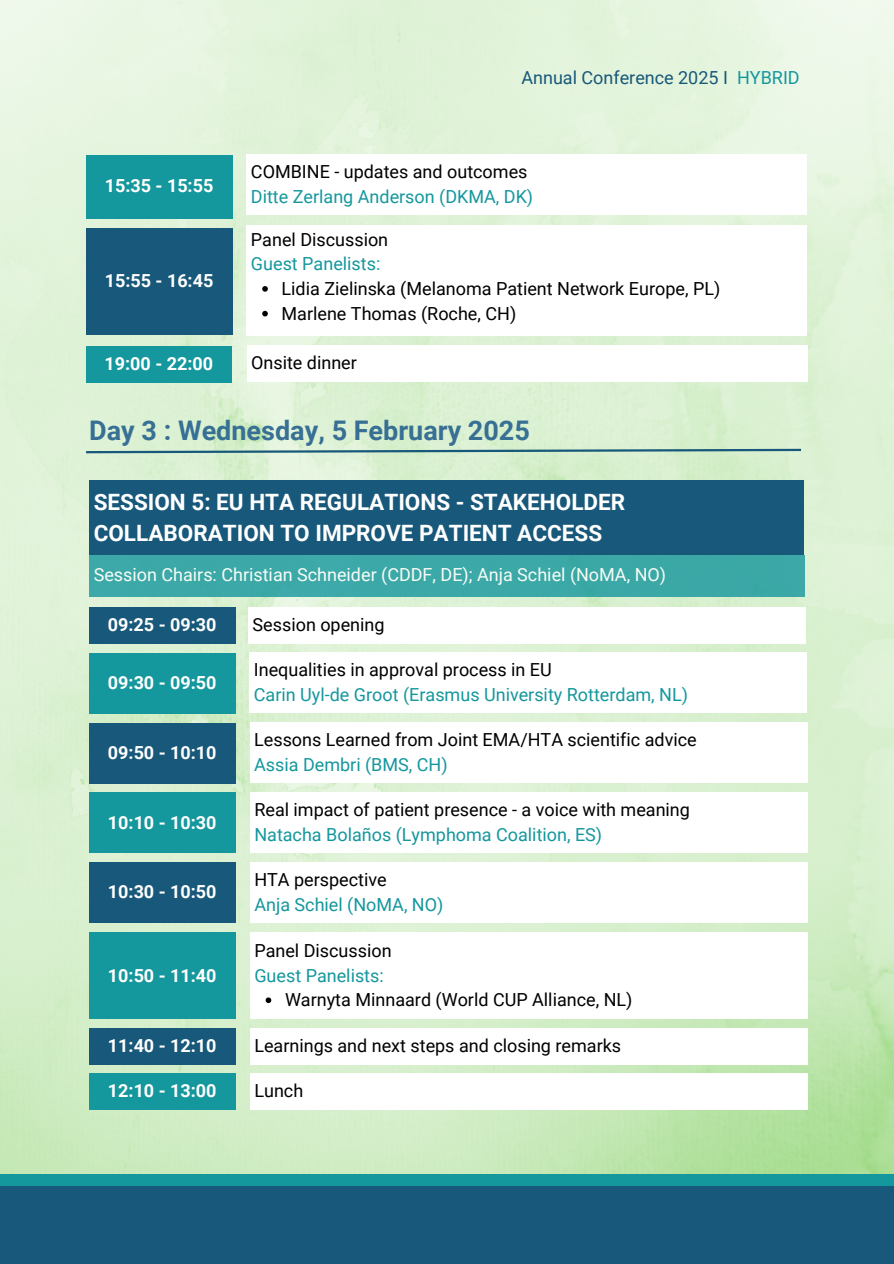
<style>
.page{position:relative;width:894px;height:1264px;background:#fff}
.page>*{position:absolute;margin:0;border:0;box-sizing:border-box;transform-origin:0 0}
.t1{font:700 27px "Roboto";color:#377094}
.t2{font:700 22.5px/31.5px "Roboto";color:#fff}
.t3{font:18px "Roboto";color:#000}
.t4{font:18px "Roboto";color:#14979d}
.t5{font:700 18px "Roboto";color:#fff}
.t6{font:18px "Roboto";color:#fff}
.t7{font:18px "Roboto";color:#18587a}
.s1{color:#14979d}
</style>
<div class="page">
<img style="left:0;top:0;width:893px;height:1174px">
<div style="left:0;top:1185px;width:893px;height:78px;background:#18587a"></div>
<div style="left:0;top:1174px;width:893px;height:11px;background:#14979d"></div>
<div style="left:89px;top:480px;width:714px;height:75px;background:#18587a"></div>
<div style="left:89px;top:555px;width:714px;height:41px;background:#3ba9a7"></div>
<div style="left:249px;top:652px;width:557px;height:61px;background:#fff"></div>
<div style="left:89px;top:652px;width:146px;height:61px;background:#14979d"></div>
<div style="left:249px;top:722px;width:558px;height:61px;background:#fff"></div>
<div style="left:89px;top:722px;width:146px;height:61px;background:#18587a"></div>
<div style="left:89px;top:792px;width:146px;height:61px;background:#14979d"></div>
<div style="left:250px;top:792px;width:557px;height:61px;background:#fff"></div>
<svg style="left:84px;top:447px;width:719px;height:7px"></svg>
<div style="left:248px;top:607px;width:557px;height:36px;background:#fff"></div>
<div style="left:89px;top:607px;width:146px;height:36px;background:#18587a"></div>
<div style="left:89px;top:932px;width:146px;height:86px;background:#14979d"></div>
<div style="left:250px;top:932px;width:557px;height:86px;background:#fff"></div>
<svg style="left:265px;top:997px;width:6px;height:6px"></svg>
<div style="left:89px;top:1027px;width:146px;height:37px;background:#18587a"></div>
<div style="left:250px;top:1027px;width:557px;height:37px;background:#fff"></div>
<div style="left:89px;top:1073px;width:146px;height:36px;background:#14979d"></div>
<div style="left:250px;top:1073px;width:557px;height:36px;background:#fff"></div>
<div style="left:246px;top:154px;width:561px;height:61px;background:#fff"></div>
<div style="left:86px;top:155px;width:146px;height:64px;background:#14979d"></div>
<div style="left:86px;top:346px;width:145px;height:36px;background:#14979d"></div>
<div style="left:246px;top:345px;width:561px;height:36px;background:#fff"></div>
<div style="left:86px;top:228px;width:146px;height:107px;background:#18587a"></div>
<div style="left:246px;top:225px;width:561px;height:110px;background:#fff"></div>
<svg style="left:262px;top:286px;width:6px;height:6px"></svg>
<svg style="left:262px;top:311px;width:6px;height:5px"></svg>
<div style="left:89px;top:862px;width:146px;height:61px;background:#18587a"></div>
<div style="left:250px;top:862px;width:557px;height:61px;background:#fff"></div>
<p class="t5" style="left:105px;top:176px;width:110px">15:35 - 15:55</p>
<p class="t5" style="left:105px;top:270px;width:110px">15:55 - 16:45</p>
<p class="t7" style="left:521px;top:68px;width:280px">Annual Conference 2025 I <span class="s1">HYBRID</span></p>
<p class="t3" style="left:251px;top:161px;width:278px">COMBINE - updates and outcomes</p>
<h3 class="t4" style="left:251px;top:186px;width:284px">Ditte Zerlang Anderson (DKMA, DK)</h3>
<p class="t3" style="left:251px;top:229px;width:139px">Panel Discussion</p>
<h3 class="t4" style="left:251px;top:253px;width:131px">Guest Panelists:</h3>
<p class="t3" style="left:281px;top:278px;width:440px">Lidia Zielinska (Melanoma Patient Network Europe, PL)</p>
<p class="t3" style="left:281px;top:303px;width:236px">Marlene Thomas (Roche, CH)</p>
<p class="t5" style="left:104px;top:353px;width:110px">19:00 - 22:00</p>
<h3 class="t3" style="left:251px;top:352px;width:107px">Onsite dinner</h3>
<h1 class="t1" style="left:89px;top:415px;width:442px">Day 3 : Wednesday, 5 February 2025</h1>
<h3 class="t2" style="left:94px;top:486px;width:532px">SESSION 5: EU HTA REGULATIONS - STAKEHOLDER<br>COLLABORATION TO IMPROVE PATIENT ACCESS</h3>
<p class="t6" style="left:94px;top:564px;width:573px">Session Chairs: Christian Schneider (CDDF, DE); Anja Schiel (NoMA, NO)</p>
<h2 class="t5" style="left:108px;top:614px;width:110px">09:25 - 09:30</h2>
<p class="t3" style="left:252px;top:614px;width:133px">Session opening</p>
<p class="t5" style="left:108px;top:672px;width:110px">09:30 - 09:50</p>
<p class="t5" style="left:108px;top:742px;width:110px">09:50 - 10:10</p>
<p class="t5" style="left:108px;top:811px;width:110px">10:10 - 10:30</p>
<p class="t5" style="left:108px;top:881px;width:110px">10:30 - 10:50</p>
<p class="t5" style="left:108px;top:965px;width:110px">10:50 - 11:40</p>
<h3 class="t3" style="left:254px;top:659px;width:299px">Inequalities in approval process in EU</h3>
<h3 class="t4" style="left:254px;top:684px;width:435px">Carin Uyl-de Groot (Erasmus University Rotterdam, NL)</h3>
<p class="t3" style="left:254px;top:729px;width:444px">Lessons Learned from Joint EMA/HTA scientific advice</p>
<p class="t4" style="left:254px;top:754px;width:195px">Assia Dembri (BMS, CH)</p>
<p class="t3" style="left:254px;top:799px;width:437px">Real impact of patient presence - a voice with meaning</p>
<p class="t4" style="left:254px;top:824px;width:349px">Natacha Bolaños (Lymphoma Coalition, ES)</p>
<h3 class="t3" style="left:254px;top:869px;width:134px">HTA perspective</h3>
<p class="t4" style="left:254px;top:894px;width:190px">Anja Schiel (NoMA, NO)</p>
<h3 class="t3" style="left:254px;top:940px;width:139px">Panel Discussion</h3>
<p class="t4" style="left:254px;top:965px;width:131px">Guest Panelists:</p>
<h3 class="t3" style="left:285px;top:989px;width:349px">Warnyta Minnaard (World CUP Alliance, NL)</h3>
<p class="t5" style="left:108px;top:1034px;width:110px">11:40 - 12:10</p>
<p class="t3" style="left:254px;top:1034px;width:368px">Learnings and next steps and closing remarks</p>
<h3 class="t5" style="left:108px;top:1079px;width:110px">12:10 - 13:00</h3>
<p class="t3" style="left:254px;top:1079px;width:50px">Lunch</p>
</div>
